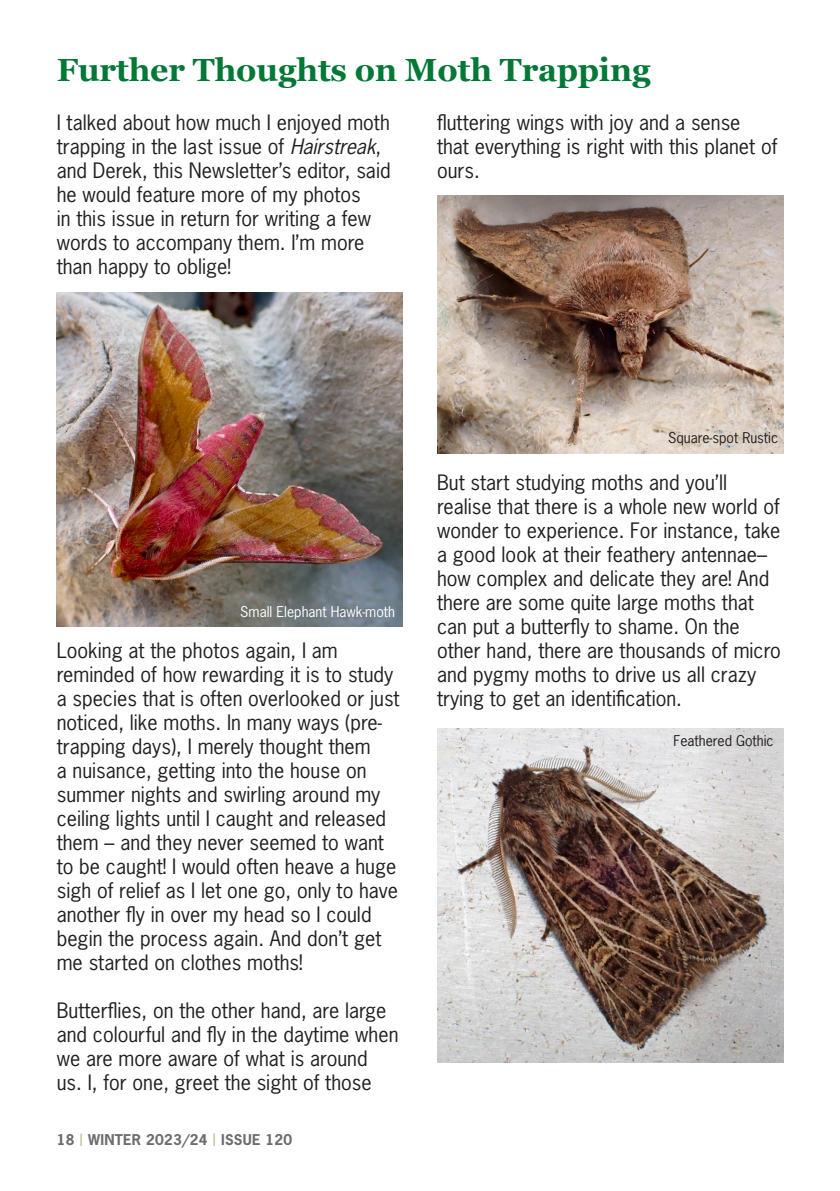
<style>
.page{position:relative;width:840px;height:1191px;background:#fff}
.page>*{position:absolute;margin:0;border:0;box-sizing:border-box;transform-origin:0 0}
.Body_Copy_Bold{font:700 32px "Georgia";letter-spacing:-.005em;color:#007836}
.Body_Copy_Bold-2{font:20px/24px "News Gothic";color:#231f20}
.Body_Copy_Bold-3{font:14px "News Gothic";color:#231f20}
.t1{font:700 14px "News Gothic";letter-spacing:.02em;color:#6c6d70}
.Body_Copy_Bold-4{font:14px "News Gothic";color:#fff}
.s1{font-style:italic}
.s2{font-weight:400;font-size:16px;color:#adc287}
</style>
<div class="page">
<img style="left:57px;top:293px;width:346px;height:333px">
<img style="left:437px;top:196px;width:345px;height:257px">
<img style="left:437px;top:728px;width:345px;height:334px">
<p class="Body_Copy_Bold" style="left:57px;top:46px;width:595px">Further Thoughts on Moth Trapping</p>
<p class="Body_Copy_Bold-2" style="left:57px;top:110px;width:335px">I talked about how much I enjoyed moth trapping in the last issue of <span class="s1">Hairstreak</span>, and Derek, this Newsletter’s editor, said he would feature more of my photos<br>in this issue in return for writing a few words to accompany them. I’m more than happy to oblige!</p>
<p class="Body_Copy_Bold-2" style="left:437px;top:109px;width:342px">fluttering wings with joy and a sense that everything is right with this planet of ours.</p>
<p class="Body_Copy_Bold-4" style="left:240px;top:603px;width:156px">Small Elephant Hawk-moth</p>
<p class="Body_Copy_Bold-2" style="left:57px;top:638px;width:344px">Looking at the photos again, I am reminded of how rewarding it is to study a species that is often overlooked or just noticed, like moths. In many ways (pre&shy;trapping days), I merely thought them<br>a nuisance, getting into the house on summer nights and swirling around my ceiling lights until I caught and released them – and they never seemed to want to be caught! I would often heave a huge sigh of relief as I let one go, only to have another fly in over my head so I could begin the process again. And don’t get me started on clothes moths!</p>
<p class="Body_Copy_Bold-2" style="left:57px;top:998px;width:343px">Butterflies, on the other hand, are large and colourful and fly in the daytime when we are more aware of what is around<br>us. I, for one, greet the sight of those</p>
<p class="t1" style="left:57px;top:1130px;width:237px">18 <span class="s2">|</span> WINTER 2023/24 <span class="s2">|</span> ISSUE 120</p>
<p class="Body_Copy_Bold-3" style="left:668px;top:429px;width:111px">Square-spot Rustic</p>
<p class="Body_Copy_Bold-2" style="left:437px;top:469px;width:345px">But start studying moths and you’ll realise that there is a whole new world of wonder to experience. For instance, take a good look at their feathery antennae– how complex and delicate they are! And there are some quite large moths that can put a butterfly to shame. On the other hand, there are thousands of micro and pygmy moths to drive us all crazy trying to get an identification.</p>
<p class="Body_Copy_Bold-3" style="left:673px;top:732px;width:101px">Feathered Gothic</p>
</div>
